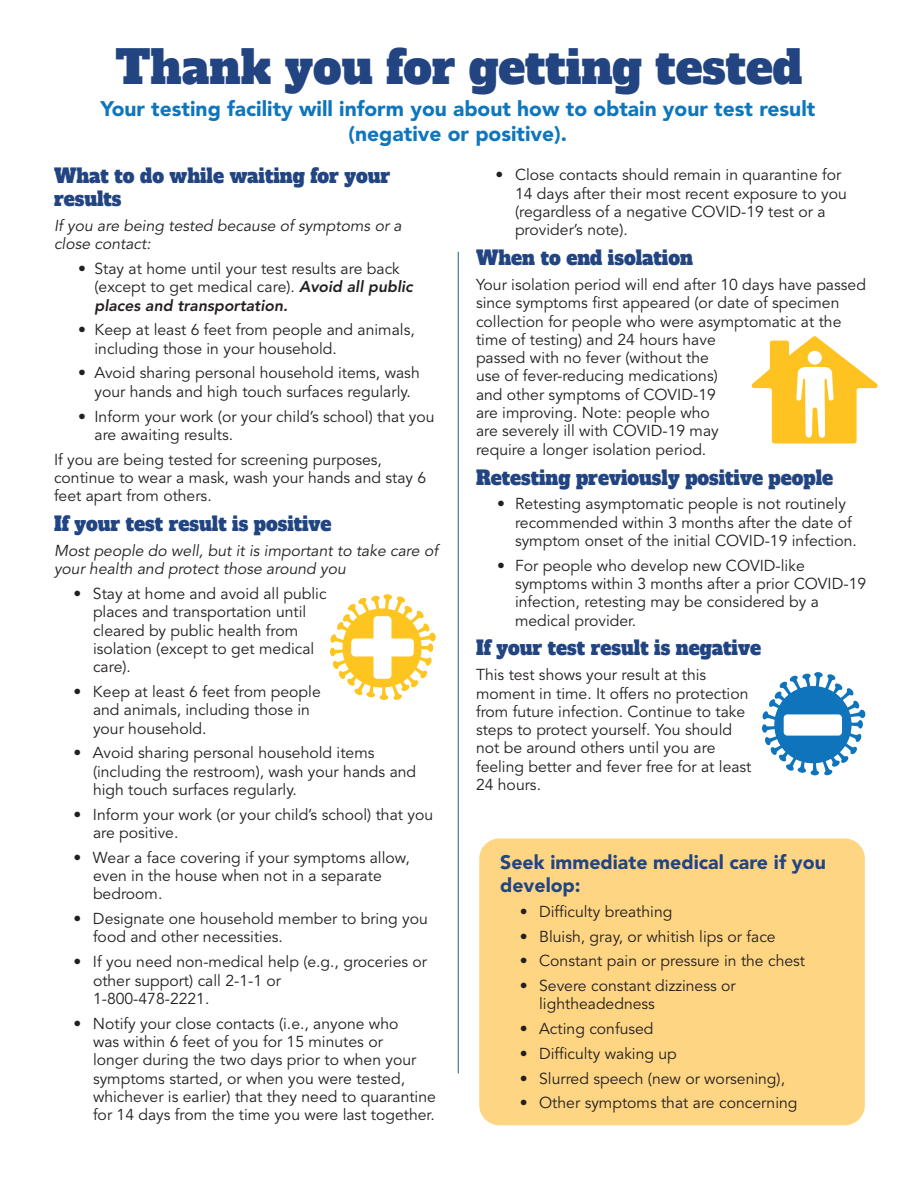
<style>
.page{position:relative;width:918px;height:1188px;background:#fff}
.page>*{position:absolute;margin:0;border:0;box-sizing:border-box;transform-origin:0 0}
.t1{font:45px "Alfa Slab One";color:#224582}
.t2{font:900 21px/25.2px "Avenir LT Std";color:#0e76bc;text-align:center}
.Paragraph_Style_1{font:19.5px/23.4px "Alfa Slab One";color:#224582;scale:.95 1}
.Paragraph_Style_1-2{font:900 19.5px/23.4px "Avenir LT Std";color:#224582}
.Paragraph_Style_1-3{font:15.75px/18.3px "Avenir LT Std";color:#231f20}
.Paragraph_Style_1-4{font:italic 15.75px/18.3px "Avenir LT Std";color:#231f20}
.s1{font-weight:800;font-style:italic}
</style>
<div class="page">
<div style="left:479px;top:838px;width:386px;height:287px;background:#fed582;border-radius:20px"></div>
<svg style="left:330px;top:594px;width:106px;height:106px"></svg>
<hr style="left:458px;top:252px;width:1px;height:821px;background:#175d9e">
<svg style="left:751px;top:336px;width:127px;height:107px"></svg>
<div style="left:808px;top:351px;width:14px;height:14px;background:#fff;border-radius:50%"></div>
<svg style="left:762px;top:672px;width:104px;height:104px"></svg>
<div style="left:784px;top:714px;width:58px;height:22px;background:#fff;border-radius:4px"></div>
<p class="t1" style="left:115px;top:28px;width:689px">Thank you for getting tested</p>
<p class="t2" style="left:100px;top:96px;width:716px">Your testing facility will inform you about how to obtain your test result (negative or positive).</p>
<p class="Paragraph_Style_1" style="left:54px;top:162px;width:356px">What to do while waiting for your results</p>
<p class="Paragraph_Style_1-4" style="left:54px;top:217px;width:349px">If you are being tested because of symptoms or a close contact:</p>
<p class="Paragraph_Style_1-3" style="left:94px;top:260px;width:320px;text-indent:-16px">• Stay at home until your test results are back (except to get medical care). <span class="s1">Avoid all public places and transportation.</span></p>
<p class="Paragraph_Style_1-3" style="left:94px;top:321px;width:322px;text-indent:-16px">• Keep at least 6 feet from people and animals, including those in your household.</p>
<p class="Paragraph_Style_1-3" style="left:78px;top:364px;width:343px;text-align:center">• Avoid sharing personal household items, wash your hands and high touch surfaces regularly.</p>
<p class="Paragraph_Style_1-3" style="left:94px;top:407px;width:342px;text-indent:-16px">• Inform your work (or your child’s school) that you are awaiting results.</p>
<p class="Paragraph_Style_1-3" style="left:54px;top:450px;width:374px">If you are being tested for screening purposes, continue to wear a mask, wash your hands and stay 6 feet apart from others.</p>
<p class="Paragraph_Style_1" style="left:54px;top:511px;width:294px">If your test result is positive</p>
<p class="Paragraph_Style_1-4" style="left:54px;top:542px;width:386px">Most people do well, but it is important to take care of your health and protect those around you</p>
<p class="Paragraph_Style_1-3" style="left:93px;top:585px;width:235px;text-indent:-20px">• Stay at home and avoid all public places and transportation until cleared by public health from isolation (except to get medical care).</p>
<p class="Paragraph_Style_1-3" style="left:93px;top:683px;width:229px;text-indent:-20px">• Keep at least 6 feet from people and animals, including those in your household.</p>
<p class="Paragraph_Style_1-3" style="left:93px;top:744px;width:325px;text-indent:-20px">• Avoid sharing personal household items (including the restroom), wash your hands and high touch surfaces regularly.</p>
<p class="Paragraph_Style_1-3" style="left:93px;top:806px;width:342px;text-indent:-20px">• Inform your work (or your child’s school) that you are positive.</p>
<p class="Paragraph_Style_1-3" style="left:93px;top:849px;width:318px;text-indent:-20px">• Wear a face covering if your symptoms allow, even in the house when not in a separate bedroom.</p>
<p class="Paragraph_Style_1-3" style="left:93px;top:910px;width:336px;text-indent:-20px">• Designate one household member to bring you food and other necessities.</p>
<p class="Paragraph_Style_1-3" style="left:93px;top:953px;width:336px;text-indent:-20px">• If you need non-medical help (e.g., groceries or other support) call 2-1-1 or<br>1-800-478-2221.</p>
<p class="Paragraph_Style_1-3" style="left:93px;top:1014px;width:344px;text-indent:-20px">• Notify your close contacts (i.e., anyone who<br>was within 6 feet of you for 15 minutes or<br>longer during the two days prior to when your symptoms started, or when you were tested, whichever is earlier) that they need to quarantine for 14 days from the time you were last together.</p>
<p class="Paragraph_Style_1-3" style="left:515px;top:166px;width:333px;text-indent:-20px">• Close contacts should remain in quarantine for 14 days after their most recent exposure to you (regardless of a negative COVID-19 test or a provider’s note).</p>
<p class="Paragraph_Style_1" style="left:476px;top:245px;width:230px">When to end isolation</p>
<p class="Paragraph_Style_1-3" style="left:476px;top:276px;width:391px">Your isolation period will end after 10 days have passed since symptoms first appeared (or date of specimen collection for people who were asymptomatic at the time of testing) and 24 hours have<br>passed with no fever (without the<br>use of fever-reducing medications)<br>and other symptoms of COVID-19<br>are improving. Note: people who<br>are severely ill with COVID-19 may<br>require a longer isolation period.</p>
<p class="Paragraph_Style_1" style="left:476px;top:464px;width:378px">Retesting previously positive people</p>
<p class="Paragraph_Style_1-3" style="left:515px;top:495px;width:343px;text-indent:-18px">• Retesting asymptomatic people is not routinely recommended within 3 months after the date of symptom onset of the initial COVID-19 infection.</p>
<p class="Paragraph_Style_1-3" style="left:515px;top:557px;width:353px;text-indent:-18px">• For people who develop new COVID-like symptoms within 3 months after a prior COVID-19 infection, retesting may be considered by a medical provider.</p>
<p class="Paragraph_Style_1" style="left:476px;top:635px;width:302px">If your test result is negative</p>
<p class="Paragraph_Style_1-3" style="left:476px;top:666px;width:277px">This test shows your result at this moment in time. It offers no protection from future infection. Continue to take steps to protect yourself. You should not be around others until you are feeling better and fever free for at least 24 hours.</p>
<p class="Paragraph_Style_1-2" style="left:500px;top:850px;width:327px">Seek immediate medical care if you develop:</p>
<p class="Paragraph_Style_1-3" style="left:520px;top:903px;width:154px">• Difficulty breathing</p>
<p class="Paragraph_Style_1-3" style="left:520px;top:927px;width:258px">• Bluish, gray, or whitish lips or face</p>
<p class="Paragraph_Style_1-3" style="left:520px;top:952px;width:287px">• Constant pain or pressure in the chest</p>
<p class="Paragraph_Style_1-3" style="left:539px;top:977px;width:198px;text-indent:-20px">• Severe constant dizziness or lightheadedness</p>
<p class="Paragraph_Style_1-3" style="left:520px;top:1020px;width:135px">• Acting confused</p>
<p class="Paragraph_Style_1-3" style="left:520px;top:1045px;width:159px">• Difficulty waking up</p>
<p class="Paragraph_Style_1-3" style="left:520px;top:1070px;width:267px">• Slurred speech (new or worsening),</p>
<p class="Paragraph_Style_1-3" style="left:520px;top:1094px;width:279px">• Other symptoms that are concerning</p>
</div>
